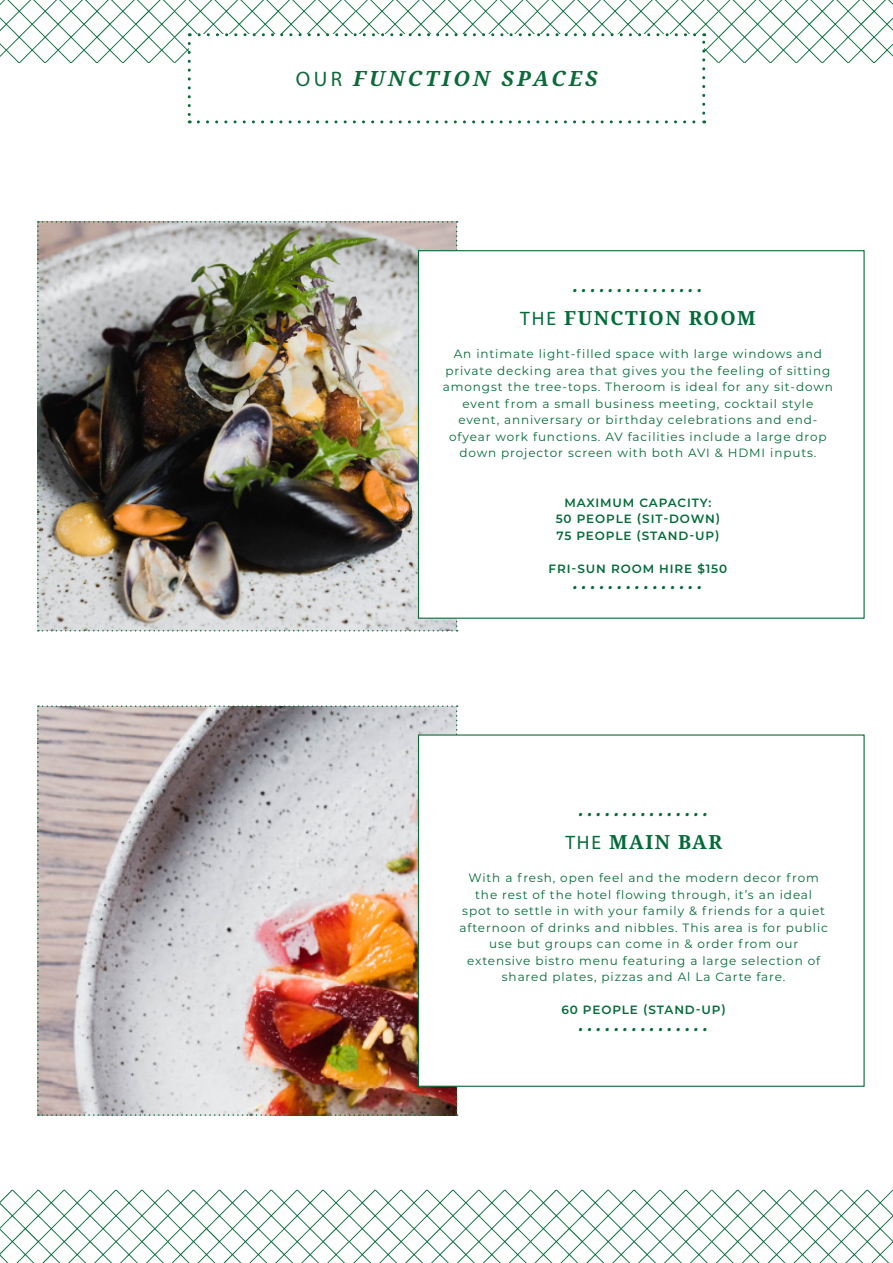
<style>
.page{position:relative;width:893px;height:1263px;background:#fff}
.page>*{position:absolute;margin:0;border:0;box-sizing:border-box;transform-origin:0 0}
.t1{font:italic 24px "Noto Serif";color:#036b38}
.t2{font:italic 700 21px "Noto Serif";letter-spacing:.15em;color:#0c6a38}
.t3{font:700 19.5px "Noto Serif";letter-spacing:.075em;color:#036b38}
.t4{font:12px/16.5px "Montserrat";letter-spacing:.075em;color:#036b38;text-align:center}
.t5{font:600 12px "Montserrat";letter-spacing:.075em;color:#036b38}
.s1{font-family:"Myriad Pro";font-weight:400;font-style:normal}
.s2{font-family:"Myriad Pro";font-weight:400}
</style>
<div class="page">
<svg style="left:0;top:1190px;width:893px;height:73px"></svg>
<svg style="left:0;top:0;width:893px;height:123px"></svg>
<img style="left:37px;top:221px;width:421px;height:410px">
<img style="left:37px;top:705px;width:421px;height:411px">
<div style="left:418px;top:250px;width:447px;height:369px;background:#fff;border:1px solid #0c6a38"></div>
<div style="left:418px;top:734px;width:447px;height:353px;background:#fff;border:1px solid #0c6a38"></div>
<p class="t2" style="left:296px;top:63px;width:303px"><span class="s1">OUR</span> FUNCTION SPACES</p>
<p class="t1" style="left:573px;top:267px;width:132px">...............</p>
<p class="t3" style="left:520px;top:305px;width:237px"><span class="s2">THE</span> FUNCTION ROOM</p>
<p class="t4" style="left:443px;top:345px;width:392px">An intimate light-filled space with large windows and private decking area that gives you the feeling of sitting amongst the tree-tops. Theroom is ideal for any sit-down event from a small business meeting, cocktail style event, anniversary or birthday celebrations and end&shy;ofyear work functions. AV facilities include a large drop down projector screen with both AVI &amp; HDMI inputs.</p>
<p class="t5" style="left:565px;top:494px;width:148px">MAXIMUM CAPACITY:</p>
<p class="t5" style="left:556px;top:511px;width:166px">50 PEOPLE (SIT-DOWN)</p>
<p class="t5" style="left:556px;top:527px;width:165px">75 PEOPLE (STAND-UP)</p>
<p class="t5" style="left:549px;top:560px;width:180px">FRI-SUN ROOM HIRE $150</p>
<p class="t1" style="left:573px;top:564px;width:132px">...............</p>
<p class="t1" style="left:578px;top:791px;width:132px">...............</p>
<p class="t3" style="left:565px;top:828px;width:158px"><span class="s2">THE</span> MAIN BAR</p>
<p class="t4" style="left:459px;top:869px;width:370px">With a fresh, open feel and the modern decor from the rest of the hotel flowing through, it’s an ideal spot to settle in with your family &amp; friends for a quiet afternoon of drinks and nibbles. This area is for public use but groups can come in &amp; order from our</p>
<p class="t4" style="left:467px;top:952px;width:355px">extensive bistro menu featuring a large selection of shared plates, pizzas and Al La Carte fare.</p>
<p class="t5" style="left:561px;top:1001px;width:166px">60 PEOPLE (STAND-UP)</p>
<p class="t1" style="left:578px;top:1006px;width:132px">...............</p>
</div>
